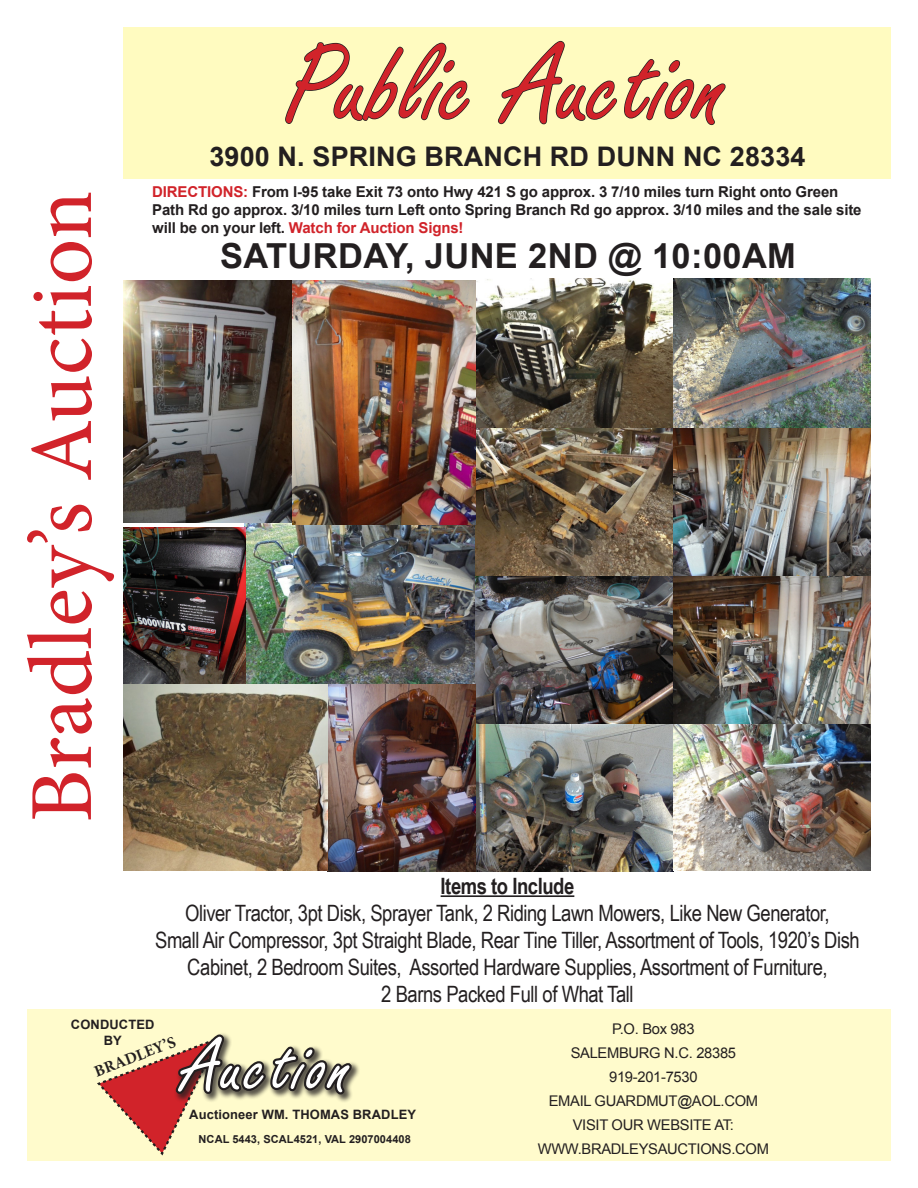
<style>
.page{position:relative;width:918px;height:1188px;background:#fff}
.page>*{position:absolute;margin:0;border:0;box-sizing:border-box;transform-origin:0 0}
.t1{font:120px "Freestyle Script";color:#d1232a}
.t2{font:90px "Minion Pro";color:#d1232a}
.t3{font:80.7px "Freestyle Script";letter-spacing:.04em;color:#fff}
.t4{font:700 34.5px "Arial";letter-spacing:.01em;color:#231f20}
.t5{font:700 27px "Arial";letter-spacing:.005em;color:#231f20}
.t6{font:22.5px "Arial Narrow";letter-spacing:-.02em;color:#231f20}
.t7{font:700 22.5px "Arial Narrow";letter-spacing:-.02em;color:#231f20}
.t8{font:700 16.2px "Minion Pro";color:#231f20}
.t9{font:700 15px/18px "Arial";letter-spacing:-.01em;color:#231f20}
.t10{font:14.7px "Arial";letter-spacing:-.02em;color:#231f20}
.t11{font:700 12.9px "Arial";letter-spacing:.01em;color:#231f20}
.t12{font:700 11.1px "Arial";letter-spacing:.005em;color:#231f20}
.s1{color:#d1232a}
</style>
<div class="page">
<div style="left:124px;top:27px;width:767px;height:151px;background:#fffbc0"></div>
<div style="left:27px;top:1010px;width:864px;height:151px;background:#fffbcc"></div>
<div style="left:174px;top:1032px;width:187px;height:71px;background:#231f20;opacity:.75"></div>
<svg style="left:97px;top:1032px;width:258px;height:124px"></svg>
<hr style="left:441px;top:895px;width:133px;height:2px;background:#231f20">
<svg style="left:285px;top:42px;width:185px;height:82px"></svg>
<svg style="left:498px;top:40px;width:228px;height:86px"></svg>
<img style="left:244px;top:524px;width:232px;height:160px">
<img style="left:476px;top:279px;width:395px;height:592px">
<img style="left:123px;top:528px;width:122px;height:156px">
<img style="left:123px;top:280px;width:170px;height:243px">
<img style="left:123px;top:684px;width:353px;height:187px">
<img style="left:293px;top:280px;width:183px;height:245px">
<p class="t1" style="left:285px;top:20px;width:444px">Public Auction</p>
<p class="t2" style="left:2px;top:823px;width:634px;rotate:-90deg">Bradley’s Auction</p>
<p class="t5" style="left:209px;top:138px;width:598px">3900 N. SPRING BRANCH RD DUNN NC 28334</p>
<p class="t9" style="left:152px;top:184px;width:711px"><span class="s1">DIRECTIONS:</span> From I-95 take Exit 73 onto Hwy 421 S go approx. 3 7/10 miles turn Right onto Green<br>Path Rd go approx. 3/10 miles turn Left onto Spring Branch Rd go approx. 3/10 miles and the sale site will be on your left. <span class="s1">Watch for Auction Signs!</span></p>
<p class="t4" style="left:220px;top:233px;width:577px">SATURDAY, JUNE 2ND @ 10:00AM</p>
<p class="t7" style="left:441px;top:869px;width:135px">Items to Include</p>
<p class="t6" style="left:185px;top:896px;width:646px">Oliver Tractor, 3pt Disk, Sprayer Tank, 2 Riding Lawn Mowers, Like New Generator,</p>
<p class="t6" style="left:155px;top:923px;width:706px">Small Air Compressor, 3pt Straight Blade, Rear Tine Tiller, Assortment of Tools, 1920’s Dish</p>
<p class="t6" style="left:187px;top:950px;width:642px">Cabinet, 2 Bedroom Suites, Assorted Hardware Supplies, Assortment of Furniture,</p>
<p class="t6" style="left:381px;top:977px;width:254px">2 Barns Packed Full of What Tall</p>
<p class="t11" style="left:71px;top:1016px;width:85px">CONDUCTED</p>
<p class="t11" style="left:104px;top:1032px;width:20px">BY</p>
<p class="t8" style="left:91px;top:1061px;width:87px;rotate:-21deg">BRADLEY’S</p>
<p class="t3" style="left:183px;top:1022px;width:170px">Auction</p>
<p class="t11" style="left:189px;top:1106px;width:228px">Auctioneer WM. THOMAS BRADLEY</p>
<p class="t12" style="left:199px;top:1131px;width:214px">NCAL 5443, SCAL4521, VAL 2907004408</p>
<p class="t10" style="left:612px;top:1019px;width:84px">P.O. Box 983</p>
<p class="t10" style="left:571px;top:1043px;width:167px">SALEMBURG N.C. 28385</p>
<p class="t10" style="left:609px;top:1067px;width:90px">919-201-7530</p>
<p class="t10" style="left:549px;top:1091px;width:211px">EMAIL GUARDMUT@AOL.COM</p>
<p class="t10" style="left:573px;top:1115px;width:163px">VISIT OUR WEBSITE AT:</p>
<p class="t10" style="left:538px;top:1139px;width:233px">WWW.BRADLEYSAUCTIONS.COM</p>
</div>
